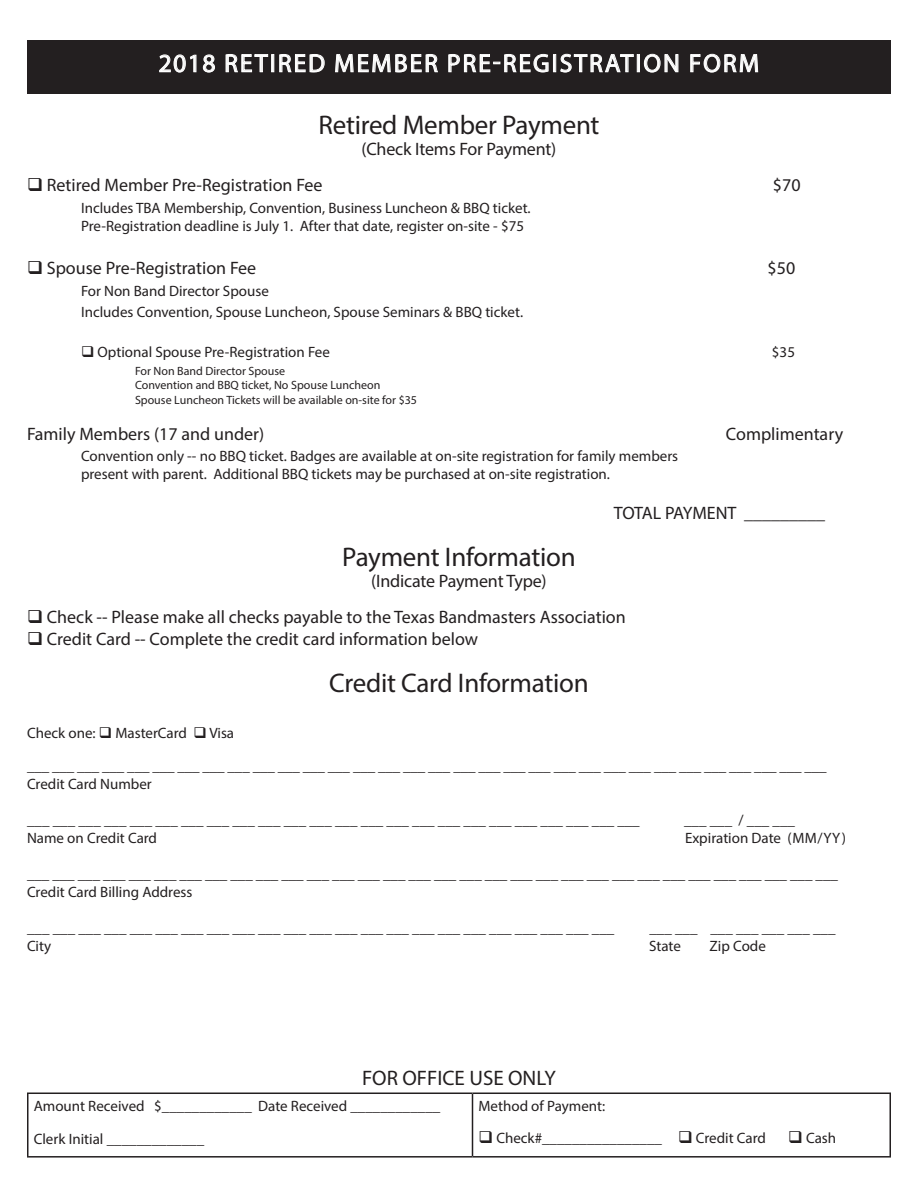
<style>
.page{position:relative;width:918px;height:1188px;background:#fff}
.page>*{position:absolute;margin:0;border:0;box-sizing:border-box;transform-origin:0 0}
.t1{font:27px "Myriad Pro";letter-spacing:-.01em;color:#231f20}
.t2{font:25.5px "Myriad Pro";letter-spacing:.08em;color:#fff}
.t3{font:21px "Myriad Pro";color:#231f20}
.t4{font:18px "Myriad Pro";color:#231f20}
.t5{font:18px "Myriad Pro";letter-spacing:-.02em;color:#231f20}
.t6{font:15px "Myriad Pro";color:#231f20}
.t7{font:12px "Myriad Pro";color:#231f20}
</style>
<div class="page">
<hr style="left:27px;top:1093px;width:445px;height:1px;background:#231f20">
<hr style="left:27px;top:1094px;width:1px;height:62px;background:#231f20">
<hr style="left:472px;top:1093px;width:419px;height:1px;background:#231f20">
<hr style="left:472px;top:1094px;width:1px;height:62px;background:#231f20">
<hr style="left:890px;top:1094px;width:1px;height:62px;background:#231f20">
<hr style="left:27px;top:1156px;width:445px;height:2px;background:#231f20">
<hr style="left:472px;top:1156px;width:419px;height:2px;background:#231f20">
<div style="left:27px;top:40px;width:864px;height:54px;background:#231f20"></div>
<svg style="left:159px;top:54px;width:38px;height:19px"></svg>
<svg style="left:203px;top:54px;width:12px;height:19px"></svg>
<svg style="left:225px;top:54px;width:43px;height:19px"></svg>
<div style="left:271px;top:54px;width:3px;height:18px;border:1px solid #fff"></div>
<svg style="left:279px;top:54px;width:46px;height:19px"></svg>
<svg style="left:335px;top:54px;width:103px;height:19px"></svg>
<svg style="left:448px;top:54px;width:101px;height:19px"></svg>
<div style="left:553px;top:54px;width:3px;height:18px;border:1px solid #fff"></div>
<svg style="left:560px;top:53px;width:74px;height:20px"></svg>
<div style="left:637px;top:54px;width:3px;height:18px;border:1px solid #fff"></div>
<svg style="left:644px;top:54px;width:35px;height:19px"></svg>
<svg style="left:690px;top:53px;width:68px;height:20px"></svg>
<p class="t2" style="left:159px;top:47px;width:602px">2018 RETIRED MEMBER PRE-REGISTRATION FORM</p>
<p class="t1" style="left:318px;top:108px;width:283px">Retired Member Payment</p>
<p class="t4" style="left:362px;top:138px;width:196px">(Check Items For Payment)</p>
<p class="t4" style="left:27px;top:174px;width:297px">❑ Retired Member Pre-Registration Fee</p>
<p class="t4" style="left:773px;top:174px;width:29px">$70</p>
<p class="t6" style="left:81px;top:199px;width:451px">Includes TBA Membership, Convention, Business Luncheon &amp; BBQ ticket.</p>
<p class="t6" style="left:81px;top:217px;width:445px">Pre-Registration deadline is July 1. After that date, register on-site - $75</p>
<p class="t4" style="left:27px;top:257px;width:231px">❑ Spouse Pre-Registration Fee</p>
<p class="t4" style="left:768px;top:257px;width:29px">$50</p>
<p class="t6" style="left:81px;top:281px;width:189px">For Non Band Director Spouse</p>
<p class="t6" style="left:81px;top:303px;width:444px">Includes Convention, Spouse Luncheon, Spouse Seminars &amp; BBQ ticket.</p>
<p class="t6" style="left:81px;top:343px;width:250px">❑ Optional Spouse Pre-Registration Fee</p>
<p class="t6" style="left:772px;top:343px;width:25px">$35</p>
<p class="t7" style="left:135px;top:363px;width:152px">For Non Band Director Spouse</p>
<p class="t7" style="left:135px;top:378px;width:247px">Convention and BBQ ticket, No Spouse Luncheon</p>
<p class="t7" style="left:135px;top:392px;width:284px">Spouse Luncheon Tickets will be available on-site for $35</p>
<p class="t4" style="left:27px;top:423px;width:239px">Family Members (17 and under)</p>
<p class="t4" style="left:726px;top:423px;width:119px">Complimentary</p>
<p class="t6" style="left:81px;top:447px;width:599px">Convention only -- no BBQ ticket. Badges are available at on-site registration for family members</p>
<p class="t6" style="left:81px;top:465px;width:531px">present with parent. Additional BBQ tickets may be purchased at on-site registration.</p>
<p class="t5" style="left:614px;top:502px;width:213px">TOTAL PAYMENT _________</p>
<p class="t1" style="left:342px;top:540px;width:235px">Payment Information</p>
<p class="t4" style="left:371px;top:570px;width:177px">(Indicate Payment Type)</p>
<p class="t4" style="left:27px;top:606px;width:600px">❑ Check -- Please make all checks payable to the Texas Bandmasters Association</p>
<p class="t4" style="left:27px;top:628px;width:453px">❑ Credit Card -- Complete the credit card information below</p>
<p class="t1" style="left:329px;top:666px;width:261px">Credit Card Information</p>
<p class="t6" style="left:27px;top:724px;width:209px">Check one: ❑ MasterCard ❑ Visa</p>
<p class="t6" style="left:27px;top:757px;width:801px">___ ___ ___ ___ ___ ___ ___ ___ ___ ___ ___ ___ ___ ___ ___ ___ ___ ___ ___ ___ ___ ___ ___ ___ ___ ___ ___ ___ ___ ___ ___ ___</p>
<p class="t6" style="left:27px;top:775px;width:126px">Credit Card Number</p>
<p class="t6" style="left:27px;top:811px;width:614px">___ ___ ___ ___ ___ ___ ___ ___ ___ ___ ___ ___ ___ ___ ___ ___ ___ ___ ___ ___ ___ ___ ___ ___</p>
<p class="t6" style="left:684px;top:811px;width:113px">___ ___ / ___ ___</p>
<p class="t6" style="left:27px;top:829px;width:132px">Name on Credit Card</p>
<p class="t6" style="left:685px;top:829px;width:162px">Expiration Date (MM/YY)</p>
<p class="t6" style="left:27px;top:865px;width:813px">___ ___ ___ ___ ___ ___ ___ ___ ___ ___ ___ ___ ___ ___ ___ ___ ___ ___ ___ ___ ___ ___ ___ ___ ___ ___ ___ ___ ___ ___ ___ ___</p>
<p class="t6" style="left:27px;top:883px;width:167px">Credit Card Billing Address</p>
<p class="t6" style="left:27px;top:919px;width:589px">___ ___ ___ ___ ___ ___ ___ ___ ___ ___ ___ ___ ___ ___ ___ ___ ___ ___ ___ ___ ___ ___ ___</p>
<p class="t6" style="left:649px;top:919px;width:188px">___ ___ ___ ___ ___ ___ ___</p>
<p class="t6" style="left:27px;top:937px;width:26px">City</p>
<p class="t6" style="left:649px;top:937px;width:33px">State</p>
<p class="t6" style="left:710px;top:937px;width:58px">Zip Code</p>
<p class="t3" style="left:362px;top:1065px;width:195px">FOR OFFICE USE ONLY</p>
<p class="t6" style="left:34px;top:1096px;width:408px">Amount Received $____________ Date Received ____________</p>
<p class="t6" style="left:34px;top:1129px;width:172px">Clerk Initial _____________</p>
<p class="t6" style="left:478px;top:1096px;width:128px">Method of Payment:</p>
<p class="t6" style="left:478px;top:1129px;width:289px">❑ Check#________________ ❑ Credit Card</p>
<p class="t6" style="left:788px;top:1129px;width:49px">❑ Cash</p>
</div>
